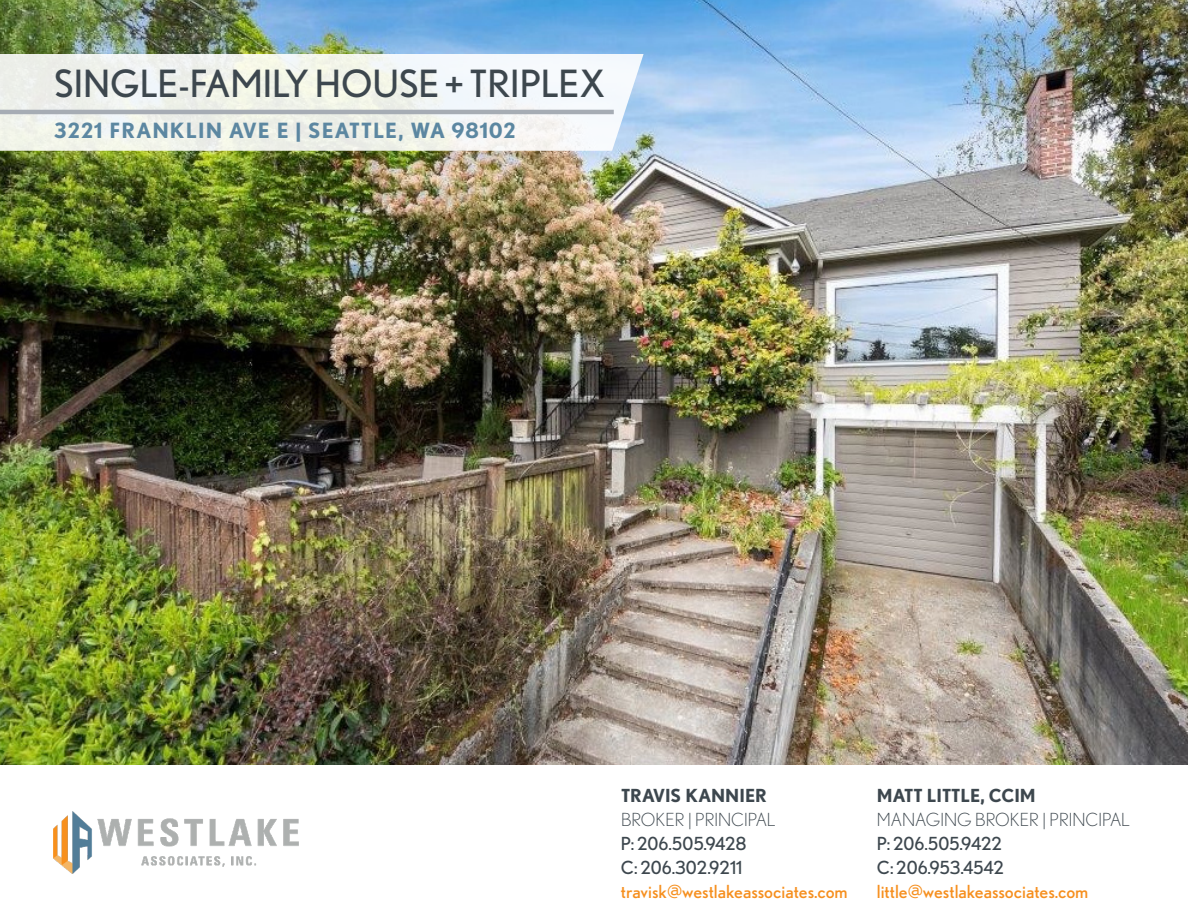
<style>
.page{position:relative;width:1188px;height:918px;background:#fff}
.page>*{position:absolute;margin:0;border:0;box-sizing:border-box;transform-origin:0 0}
.t1{font:37.5px "Nobel";color:#3d474e}
.t2{font:700 21px "Nobel";letter-spacing:.05em;color:#5c87a1}
.t3{font:18px "Nobel";color:#f68f1e}
.t4{font:18px "Nobel";color:#3d474e}
.t5{font:300 18px "Nobel";color:#3d474e}
.t6{font:700 18px "Nobel";color:#3d474e}
</style>
<div class="page">
<img style="left:0;top:0;width:1188px;height:765px">
<img style="left:54px;top:812px;width:244px;height:62px">
<svg style="left:0;top:54px;width:644px;height:97px;fill:#f2f5ec"></svg>
<hr style="left:0;top:110px;width:614px;height:4px;background:#a6acb4">
<p class="t1" style="left:54px;top:62px;width:552px">SINGLE-FAMILY HOUSE + TRIPLEX</p>
<p class="t2" style="left:54px;top:118px;width:463px">3221 FRANKLIN AVE E | SEATTLE, WA 98102</p>
<p class="t6" style="left:621px;top:785px;width:147px">TRAVIS KANNIER</p>
<p class="t5" style="left:621px;top:809px;width:156px">BROKER | PRINCIPAL</p>
<p class="t4" style="left:621px;top:833px;width:127px">P: 206.505.9428</p>
<p class="t4" style="left:621px;top:857px;width:123px">C: 206.302.9211</p>
<p class="t3" style="left:621px;top:881px;width:228px">travisk@westlakeassociates.com</p>
<p class="t6" style="left:877px;top:785px;width:160px">MATT LITTLE, CCIM</p>
<p class="t5" style="left:877px;top:809px;width:255px">MANAGING BROKER | PRINCIPAL</p>
<p class="t4" style="left:877px;top:833px;width:127px">P: 206.505.9422</p>
<p class="t4" style="left:877px;top:857px;width:129px">C: 206.953.4542</p>
<p class="t3" style="left:877px;top:881px;width:213px">little@westlakeassociates.com</p>
</div>
